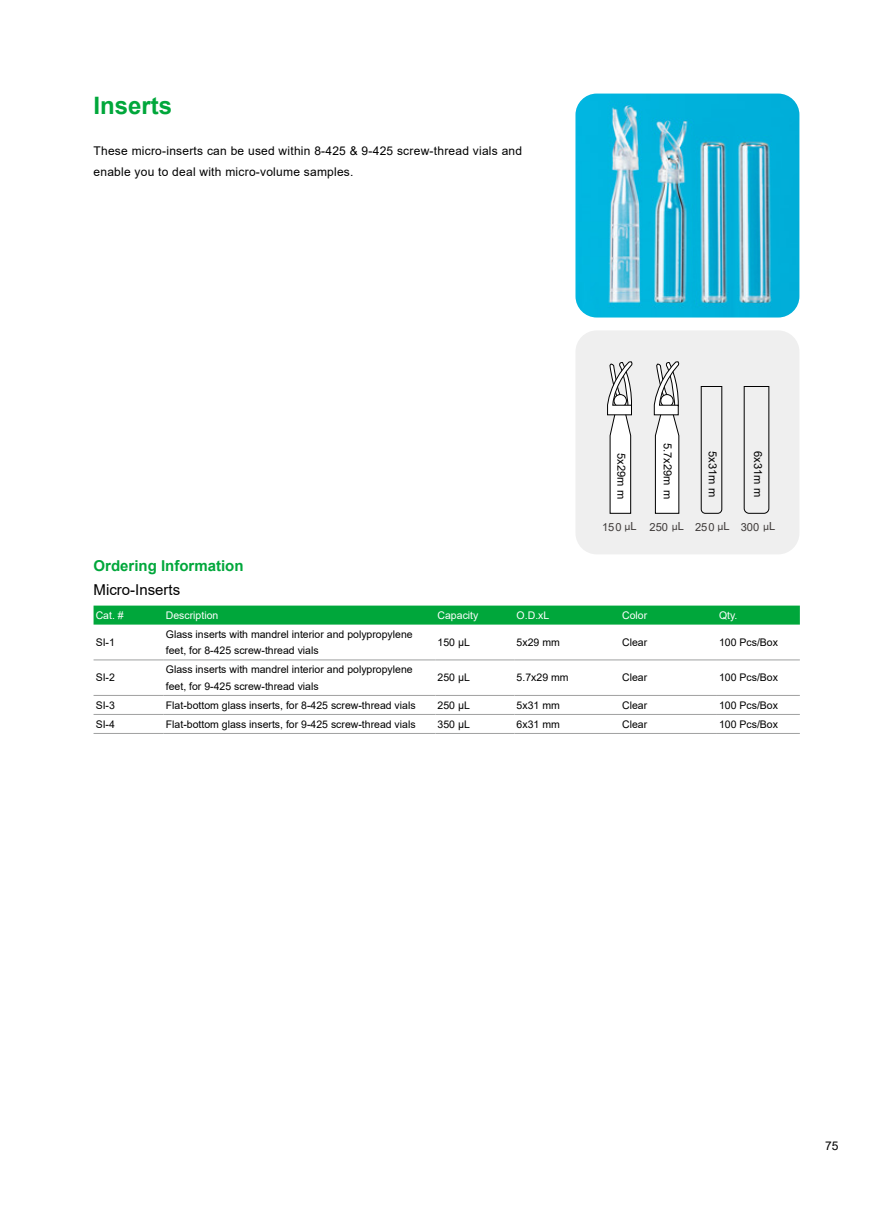
<style>
.page{position:relative;width:893px;height:1212px;background:#fff}
.page>*{position:absolute;margin:0;border:0;box-sizing:border-box;transform-origin:0 0}
.t1{font:700 24px "Arial";color:#00a73b}
.t2{font:700 15px "Arial";color:#00a73b}
.t3{font:15px "Arial";color:#000}
.t4{font:12px/21px "Arial";letter-spacing:.02em;color:#000}
.t5{font:11.1px "Arial";color:#000}
.t6{font:11.1px "Arial";color:#3e3a39}
.t7{font:10.5px/16.5px "Arial";color:#000}
.t8{font:10.5px "Arial";color:#fff}
.s1{font-family:"FZZZHONGJW GB1 0"}
</style>
<div class="page">
<div style="left:94px;top:606px;width:706px;height:19px;background:#00a73b"></div>
<hr style="left:94px;top:660px;width:70px;height:1px;background:#9fa0a0">
<hr style="left:164px;top:660px;width:271px;height:1px;background:#9fa0a0">
<hr style="left:435px;top:660px;width:79px;height:1px;background:#9fa0a0">
<hr style="left:514px;top:660px;width:106px;height:1px;background:#9fa0a0">
<hr style="left:620px;top:660px;width:97px;height:1px;background:#9fa0a0">
<hr style="left:717px;top:660px;width:83px;height:1px;background:#9fa0a0">
<hr style="left:94px;top:695px;width:70px;height:1px;background:#9fa0a0">
<hr style="left:164px;top:695px;width:271px;height:1px;background:#9fa0a0">
<hr style="left:435px;top:695px;width:79px;height:1px;background:#9fa0a0">
<hr style="left:514px;top:695px;width:106px;height:1px;background:#9fa0a0">
<hr style="left:620px;top:695px;width:97px;height:1px;background:#9fa0a0">
<hr style="left:717px;top:695px;width:83px;height:1px;background:#9fa0a0">
<hr style="left:94px;top:714px;width:70px;height:1px;background:#9fa0a0">
<hr style="left:164px;top:714px;width:271px;height:1px;background:#9fa0a0">
<hr style="left:435px;top:714px;width:79px;height:1px;background:#9fa0a0">
<hr style="left:514px;top:714px;width:106px;height:1px;background:#9fa0a0">
<hr style="left:620px;top:714px;width:97px;height:1px;background:#9fa0a0">
<hr style="left:717px;top:714px;width:83px;height:1px;background:#9fa0a0">
<hr style="left:94px;top:733px;width:70px;height:1px;background:#9fa0a0">
<hr style="left:164px;top:733px;width:271px;height:1px;background:#9fa0a0">
<hr style="left:435px;top:733px;width:79px;height:1px;background:#9fa0a0">
<hr style="left:514px;top:733px;width:106px;height:1px;background:#9fa0a0">
<hr style="left:620px;top:733px;width:97px;height:1px;background:#9fa0a0">
<hr style="left:717px;top:733px;width:83px;height:1px;background:#9fa0a0">
<div style="left:575px;top:330px;width:224px;height:224px;background:#efefef;border-radius:21px"></div>
<img style="left:575px;top:94px;width:224px;height:223px">
<svg style="left:607px;top:361px;width:26px;height:153px"></svg>
<svg style="left:653px;top:361px;width:27px;height:153px"></svg>
<svg style="left:700px;top:386px;width:22px;height:128px"></svg>
<svg style="left:743px;top:386px;width:27px;height:128px"></svg>
<h1 class="t1" style="left:94px;top:89px;width:80px">Inserts</h1>
<p class="t4" style="left:94px;top:140px;width:430px">These micro-inserts can be used within 8-425 &amp; 9-425 screw-thread vials and enable you to deal with micro-volume samples.</p>
<p class="t5" style="left:629px;top:453px;width:47px;rotate:90deg">5x29m m</p>
<p class="t5" style="left:675px;top:443px;width:58px;rotate:90deg">5.7x29m m</p>
<p class="t5" style="left:720px;top:451px;width:47px;rotate:90deg">5x31m m</p>
<p class="t5" style="left:766px;top:451px;width:47px;rotate:90deg">6x31m m</p>
<p class="t6" style="left:602px;top:520px;width:175px">150<span class="s1">μ</span>L 250<span class="s1">μ</span>L 250<span class="s1">μ</span>L 300<span class="s1">μ</span>L</p>
<h2 class="t2" style="left:94px;top:556px;width:152px">Ordering Information</h2>
<h2 class="t3" style="left:94px;top:579px;width:88px">Micro-Inserts</h2>
<p class="t8" style="left:96px;top:608px;width:30px">Cat. #</p>
<p class="t8" style="left:166px;top:608px;width:54px">Description</p>
<p class="t8" style="left:438px;top:608px;width:42px">Capacity</p>
<p class="t8" style="left:517px;top:608px;width:34px">O.D.xL</p>
<p class="t8" style="left:622px;top:608px;width:27px">Color</p>
<p class="t8" style="left:719px;top:608px;width:20px">Qty.</p>
<p class="t7" style="left:96px;top:634px;width:21px">SI-1</p>
<p class="t7" style="left:166px;top:626px;width:248px">Glass inserts with mandrel interior and polypropylene feet, for 8-425 screw-thread vials</p>
<p class="t7" style="left:438px;top:634px;width:34px">150 μL</p>
<p class="t7" style="left:517px;top:634px;width:45px">5x29 mm</p>
<p class="t7" style="left:622px;top:634px;width:27px">Clear</p>
<p class="t7" style="left:719px;top:634px;width:60px">100 Pcs/Box</p>
<p class="t7" style="left:96px;top:669px;width:21px">SI-2</p>
<p class="t7" style="left:166px;top:661px;width:248px">Glass inserts with mandrel interior and polypropylene feet, for 9-425 screw-thread vials</p>
<p class="t7" style="left:438px;top:669px;width:34px">250 μL</p>
<p class="t7" style="left:517px;top:669px;width:53px">5.7x29 mm</p>
<p class="t7" style="left:622px;top:669px;width:27px">Clear</p>
<p class="t7" style="left:719px;top:669px;width:60px">100 Pcs/Box</p>
<p class="t7" style="left:96px;top:697px;width:21px">SI-3</p>
<p class="t7" style="left:166px;top:697px;width:251px">Flat-bottom glass inserts, for 8-425 screw-thread vials</p>
<p class="t7" style="left:438px;top:697px;width:34px">250 μL</p>
<p class="t7" style="left:517px;top:697px;width:45px">5x31 mm</p>
<p class="t7" style="left:622px;top:697px;width:27px">Clear</p>
<p class="t7" style="left:719px;top:697px;width:60px">100 Pcs/Box</p>
<p class="t7" style="left:96px;top:716px;width:21px">SI-4</p>
<p class="t7" style="left:166px;top:716px;width:251px">Flat-bottom glass inserts, for 9-425 screw-thread vials</p>
<p class="t7" style="left:438px;top:716px;width:34px">350 μL</p>
<p class="t7" style="left:517px;top:716px;width:45px">6x31 mm</p>
<p class="t7" style="left:622px;top:716px;width:27px">Clear</p>
<p class="t7" style="left:719px;top:716px;width:60px">100 Pcs/Box</p>
<p class="t4" style="left:825px;top:1135px;width:15px">75</p>
</div>
